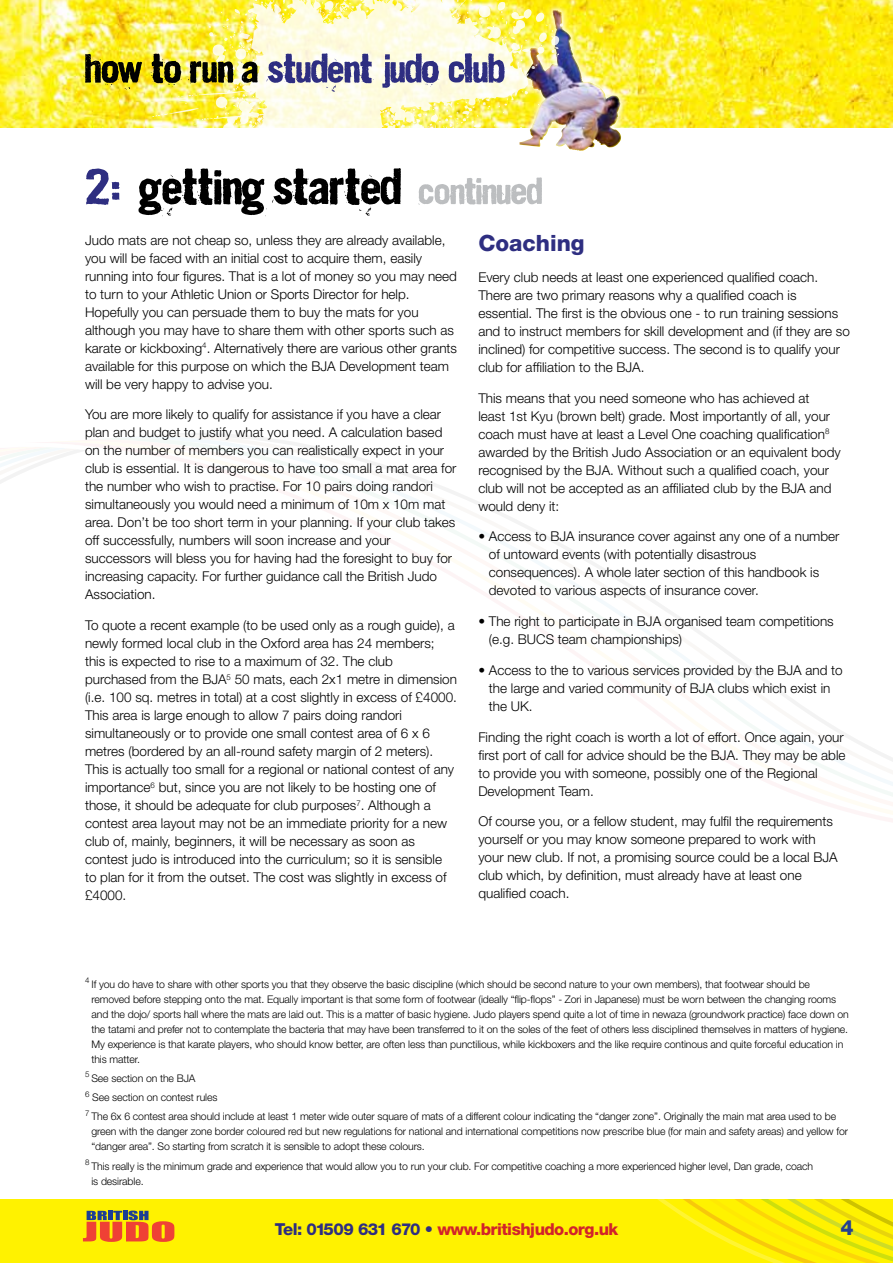
<style>
.page{position:relative;width:893px;height:1263px;background:#fff}
.page>*{position:absolute;margin:0;border:0;box-sizing:border-box;transform-origin:0 0}
.t1{font:75px "Dirt 2 Stickler";color:#000}
.t2{font:60.75px "Dirt 2 Stickler";color:#2e2e81}
.t3{font:800 22.5px "Helvetica Neue";color:#2e2e81}
.t4{font:800 21px "Helvetica Neue";color:#25408f}
.t5{font:800 16.5px "Helvetica Neue";letter-spacing:-.03em;color:#d2232a}
.t6{font:300 13.5px/18px "Helvetica Neue";color:#000}
.t7{font:300 10.5px/15px "Helvetica Neue";letter-spacing:-.01em;color:#000}
.s1{color:#000101}
.s2{color:#2e2e81}
.s3{font-size:57px;color:#bcbec0}
</style>
<div class="page">
<img style="left:0;top:0;width:893px;height:128px">
<img style="left:519px;top:2px;width:108px;height:149px">
<svg style="left:152px;top:0;width:410px;height:128px;background:#f8f2a8"></svg>
<div style="left:0;top:1199px;width:893px;height:64px;background:#fff200"></div>
<svg style="left:0;top:443px;width:893px;height:379px"></svg>
<svg style="left:657px;top:1199px;width:236px;height:64px"></svg>
<svg style="left:83px;top:1210px;width:91px;height:32px"></svg>
<h2 class="t2" style="left:85px;top:26px;width:421px"><span class="s1">HOW TO RUN A</span> STUDENT JUDO CLUB</h2>
<h1 class="t1" style="left:85px;top:134px;width:459px"><span class="s2">2:</span> GETTING STARTED <span class="s3">continued</span></h1>
<p class="t6" style="left:85px;top:230px;width:374px">Judo mats are not cheap so, unless they are already available, you will be faced with an initial cost to acquire them, easily running into four figures. That is a lot of money so you may need to turn to your Athletic Union or Sports Director for help.<br>Hopefully you can persuade them to buy the mats for you although you may have to share them with other sports such as karate or kickboxing<sup>4</sup>. Alternatively there are various other grants available for this purpose on which the BJA Development team will be very happy to advise you.</p>
<p class="t6" style="left:85px;top:405px;width:373px">You are more likely to qualify for assistance if you have a clear plan and budget to justify what you need. A calculation based on the number of members you can realistically expect in your club is essential. It is dangerous to have too small a mat area for the number who wish to practise. For 10 pairs doing randori simultaneously you would need a minimum of 10m x 10m mat area. Don’t be too short term in your planning. If your club takes off successfully, numbers will soon increase and your successors will bless you for having had the foresight to buy for increasing capacity. For further guidance call the British Judo Association.</p>
<p class="t6" style="left:85px;top:616px;width:373px">To quote a recent example (to be used only as a rough guide), a newly formed local club in the Oxford area has 24 members; this is expected to rise to a maximum of 32. The club purchased from the BJA<sup>5</sup> 50 mats, each 2x1 metre in dimension (i. e. 100 sq. metres in total) at a cost slightly in excess of £4000.<br>This area is large enough to allow 7 pairs doing randori simultaneously or to provide one small contest area of 6 x 6 metres (bordered by an all-round safety margin of 2 meters).<br>This is actually too small for a regional or national contest of any importance<sup>6</sup> but, since you are not likely to be hosting one of those, it should be adequate for club purposes<sup>7</sup>. Although a contest area layout may not be an immediate priority for a new club of, mainly, beginners, it will be necessary as soon as contest judo is introduced into the curriculum; so it is sensible<br>to plan for it from the outset. The cost was slightly in excess of £4000.</p>
<h3 class="t3" style="left:478px;top:230px;width:108px">Coaching</h3>
<p class="t6" style="left:478px;top:268px;width:373px">Every club needs at least one experienced qualified coach.<br>There are two primary reasons why a qualified coach is essential. The first is the obvious one - to run training sessions and to instruct members for skill development and (if they are so inclined) for competitive success. The second is to qualify your club for affiliation to the BJA.</p>
<p class="t6" style="left:478px;top:388px;width:364px">This means that you need someone who has achieved at<br>least 1st Kyu (brown belt) grade. Most importantly of all, your coach must have at least a Level One coaching qualification<sup>8 </sup>awarded by the British Judo Association or an equivalent body recognised by the BJA. Without such a qualified coach, your club will not be accepted as an affiliated club by the BJA and would deny it:</p>
<p class="t6" style="left:489px;top:527px;width:352px;text-indent:-11px">• Access to BJA insurance cover against any one of a number of untoward events (with potentially disastrous consequences). A whole later section of this handbook is devoted to various aspects of insurance cover.</p>
<p class="t6" style="left:489px;top:612px;width:346px;text-indent:-11px">• The right to participate in BJA organised team competitions (e.g. BUCS team championships)</p>
<p class="t6" style="left:489px;top:661px;width:355px;text-indent:-11px">• Access to the to various services provided by the BJA and to the large and varied community of BJA clubs which exist in the UK.</p>
<p class="t6" style="left:478px;top:727px;width:369px">Finding the right coach is worth a lot of effort. Once again, your first port of call for advice should be the BJA. They may be able to provide you with someone, possibly one of the Regional Development Team.</p>
<p class="t6" style="left:478px;top:812px;width:361px">Of course you, or a fellow student, may fulfil the requirements yourself or you may know someone prepared to work with your new club. If not, a promising source could be a local BJA club which, by definition, must already have at least one qualified coach.</p>
<p class="t7" style="left:91px;top:976px;width:759px;text-indent:-6px"><sup>4</sup> If you do have to share with other sports you that they observe the basic discipline (which should be second nature to your own members), that footwear should be removed before stepping onto the mat. Equally important is that some form of footwear (ideally “flip-flops” - Zori in Japanese) must be worn between the changing rooms and the dojo/ sports hall where the mats are laid out. This is a matter of basic hygiene. Judo players spend quite a lot of time in newaza (groundwork practice) face down on the tatami and prefer not to contemplate the bacteria that may have been transferred to it on the soles of the feet of others less disciplined themselves in matters of hygiene.<br>My experience is that karate players, who should know better, are often less than punctilious, while kickboxers and the like require continous and quite forceful education in this matter.</p>
<p class="t7" style="left:85px;top:1068px;width:753px;line-height:19.2px"><sup>5</sup> See section on the BJA<br><sup>6</sup> See section on contest rules<br><sup>7</sup> The 6x 6 contest area should include at least 1 meter wide outer square of mats of a different colour indicating the “danger zone”. Originally the main mat area used to be</p>
<p class="t7" style="left:91px;top:1124px;width:758px">green with the danger zone border coloured red but new regulations for national and international competitions now prescribe blue (for main and safety areas) and yellow for “danger area”. So starting from scratch it is sensible to adopt these colours.</p>
<p class="t7" style="left:91px;top:1158px;width:723px;text-indent:-6px"><sup>8</sup> This really is the minimum grade and experience that would allow you to run your club. For competitive coaching a more experienced higher level, Dan grade, coach is desirable.</p>
<p class="t5" style="left:275px;top:1220px;width:345px"><span class="s2">Tel: 01509 631 670 •</span> www.britishjudo.org.uk</p>
<h3 class="t4" style="left:840px;top:1215px;width:15px">4</h3>
</div>
